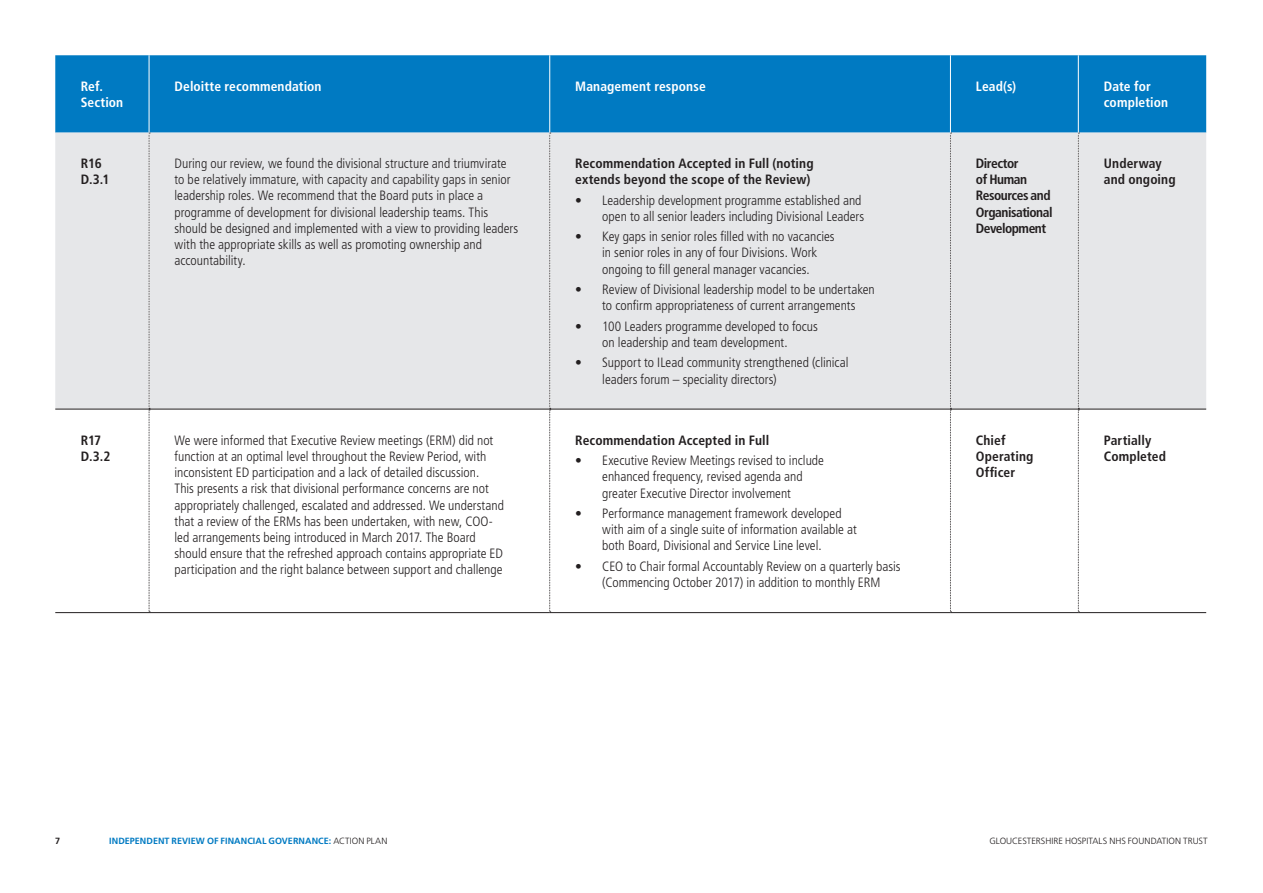
<style>
.page{position:relative;width:1263px;height:893px;background:#fff}
.page>*{position:absolute;margin:0;border:0;box-sizing:border-box;transform-origin:0 0}
.t1{font:300 condensed 13.5px/16.2px "Frutiger LT Std";color:#231f20}
.t2{font:700 condensed 13.5px/16.2px "Frutiger LT Std";letter-spacing:.005em;color:#231f20}
.t3{font:700 condensed 13.5px/16.2px "Frutiger LT Std";letter-spacing:.01em;color:#fff}
.t4{font:700 condensed 13.5px/16.2px "Frutiger LT Std";letter-spacing:-.035em;color:#231f20}
.t5{font:700 9px "Frutiger LT Std";letter-spacing:.005em;color:#007ac2}
.t6{font:300 9px "Frutiger LT Std";letter-spacing:.005em;color:#231f20}
.t7{font:700 9px "Frutiger LT Std";color:#231f20}
.s1{font-weight:300;color:#231f20}
</style>
<div class="page">
<div style="left:55px;top:55px;width:1151px;height:78px;background:#007ac2"></div>
<div style="left:55px;top:133px;width:1151px;height:276px;background:#e6e7e9"></div>
<svg style="left:149px;top:133px;width:1px;height:479px"></svg>
<svg style="left:549px;top:133px;width:2px;height:479px"></svg>
<svg style="left:950px;top:133px;width:1px;height:479px"></svg>
<svg style="left:1078px;top:133px;width:1px;height:479px"></svg>
<hr style="left:55px;top:409px;width:94px;height:1px;background:#231f20">
<hr style="left:149px;top:409px;width:401px;height:1px;background:#231f20">
<hr style="left:550px;top:409px;width:400px;height:1px;background:#231f20">
<hr style="left:950px;top:409px;width:128px;height:1px;background:#231f20">
<hr style="left:1078px;top:409px;width:128px;height:1px;background:#231f20">
<hr style="left:55px;top:612px;width:94px;height:1px;background:#231f20">
<hr style="left:149px;top:612px;width:401px;height:1px;background:#231f20">
<hr style="left:550px;top:612px;width:400px;height:1px;background:#231f20">
<hr style="left:950px;top:612px;width:128px;height:1px;background:#231f20">
<hr style="left:1078px;top:612px;width:128px;height:1px;background:#231f20">
<hr style="left:149px;top:55px;width:1px;height:78px;background:#fff">
<hr style="left:549px;top:55px;width:1px;height:78px;background:#fff">
<hr style="left:950px;top:55px;width:1px;height:78px;background:#fff">
<hr style="left:1078px;top:55px;width:1px;height:78px;background:#fff">
<p class="t3" style="left:81px;top:78px;width:44px">Ref.<br>Section</p>
<p class="t3" style="left:175px;top:78px;width:149px">Deloitte recommendation</p>
<p class="t3" style="left:575px;top:78px;width:132px">Management response</p>
<p class="t3" style="left:976px;top:78px;width:42px">Lead(s)</p>
<p class="t3" style="left:1104px;top:78px;width:66px">Date for completion</p>
<p class="t2" style="left:81px;top:155px;width:30px">R16<br>D.3.1</p>
<p class="t1" style="left:175px;top:155px;width:345px">During our review, we found the divisional structure and triumvirate to be relatively immature, with capacity and capability gaps in senior leadership roles. We recommend that the Board puts in place a programme of development for divisional leadership teams. This should be designed and implemented with a view to providing leaders with the appropriate skills as well as promoting ownership and accountability.</p>
<p class="t2" style="left:575px;top:155px;width:240px">Recommendation Accepted in Full (noting extends beyond the scope of the Review)</p>
<p class="t1" style="left:575px;top:192px;width:290px;text-align:right">• Leadership development programme established and open to all senior leaders including Divisional Leaders</p>
<p class="t1" style="left:602px;top:229px;width:234px;text-indent:-27px">• Key gaps in senior roles filled with no vacancies in senior roles in any of four Divisions. Work ongoing to fill general manager vacancies.</p>
<p class="t1" style="left:575px;top:281px;width:301px;text-align:center">• Review of Divisional leadership model to be undertaken to confirm appropriateness of current arrangements</p>
<p class="t1" style="left:575px;top:318px;width:244px;text-align:center">• 100 Leaders programme developed to focus on leadership and team development.</p>
<p class="t1" style="left:602px;top:355px;width:248px;text-indent:-27px">• Support to ILead community strengthened (clinical leaders forum – speciality directors)</p>
<p class="t2" style="left:81px;top:432px;width:31px">R17<br>D.3.2</p>
<p class="t1" style="left:175px;top:432px;width:331px">We were informed that Executive Review meetings (ERM) did not function at an optimal level throughout the Review Period, with inconsistent ED participation and a lack of detailed discussion.<br>This presents a risk that divisional performance concerns are not appropriately challenged, escalated and addressed. We understand that a review of the ERMs has been undertaken, with new, COO&shy;led arrangements being introduced in March 2017. The Board should ensure that the refreshed approach contains appropriate ED participation and the right balance between support and challenge</p>
<p class="t2" style="left:575px;top:432px;width:195px">Recommendation Accepted in Full</p>
<p class="t1" style="left:575px;top:453px;width:250px;text-align:center">• Executive Review Meetings revised to include enhanced frequency, revised agenda and<br>greater Executive Director involvement</p>
<p class="t1" style="left:602px;top:505px;width:256px;text-indent:-27px">• Performance management framework developed with aim of a single suite of information available at both Board, Divisional and Service Line level.</p>
<p class="t1" style="left:575px;top:558px;width:327px;text-align:center">• CEO to Chair formal Accountably Review on a quarterly basis (Commencing October 2017) in addition to monthly ERM</p>
<p class="t4" style="left:976px;top:155px;width:78px">Director<br>of Human<br>Resources and<br>Organisational<br>Development</p>
<p class="t2" style="left:1104px;top:155px;width:73px">Underway and ongoing</p>
<p class="t2" style="left:976px;top:432px;width:59px">Chief<br>Operating<br>Officer</p>
<p class="t2" style="left:1104px;top:432px;width:64px">Partially<br>Completed</p>
<p class="t7" style="left:55px;top:836px;width:7px">7</p>
<p class="t5" style="left:109px;top:836px;width:280px">INDEPENDENT REVIEW OF FINANCIAL GOVERNANCE: <span class="s1">ACTION PLAN</span></p>
<p class="t6" style="left:989px;top:836px;width:220px">GLOUCESTERSHIRE HOSPITALS NHS FOUNDATION TRUST</p>
</div>
